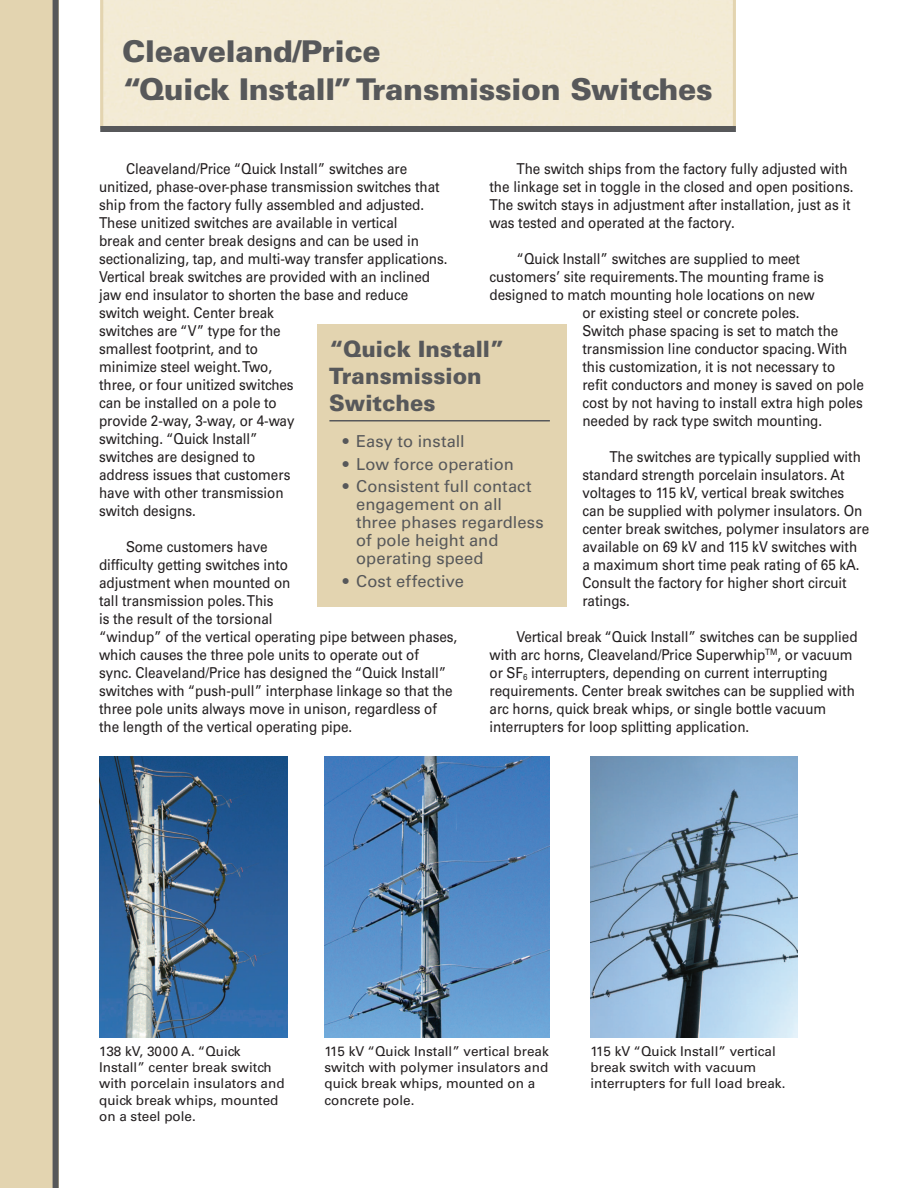
<style>
.page{position:relative;width:918px;height:1188px;background:#fff}
.page>*{position:absolute;margin:0;border:0;box-sizing:border-box;transform-origin:0 0}
.large_color_head_in{font:900 30px "Univers LT Std";letter-spacing:-.01em;color:#57585a}
.t1{font:900 22.5px/27px "Univers LT Std";color:#57585a}
.t2{font:16.5px/18px "Univers LT Std";letter-spacing:.005em;color:#57585a}
.Paragraph_Style_1{font:15px/18px "Univers LT Std";letter-spacing:-.005em;color:#231f20;scale:.9 1}
.t3{font:13.5px/16.2px "Univers LT Std";color:#231f20}
</style>
<div class="page">
<div style="left:317px;top:324px;width:249px;height:283px;background:#e3d4b0"></div>
<img style="left:99px;top:756px;width:189px;height:282px">
<img style="left:324px;top:756px;width:226px;height:282px">
<img style="left:591px;top:756px;width:206px;height:282px">
<div style="left:100px;top:0;width:636px;height:126px;background:#f3ebd5"></div>
<div style="left:100px;top:126px;width:636px;height:6px;background:#57585a"></div>
<div style="left:0;top:0;width:59px;height:1188px;background:#e3d4b0"></div>
<div style="left:53px;top:0;width:6px;height:1188px;background:#57585a"></div>
<hr style="left:329px;top:420px;width:221px;height:2px;background:#57585a">
<p class="large_color_head_in" style="left:122px;top:33px;width:260px">Cleaveland/Price</p>
<p class="large_color_head_in" style="left:122px;top:70px;width:592px">“Quick Install” Transmission Switches</p>
<p class="Paragraph_Style_1" style="left:99px;top:160px;width:389px;text-indent:27px">Cleaveland/Price “Quick Install” switches are unitized, phase-over-phase transmission switches that ship from the factory fully assembled and adjusted.<br>These unitized switches are available in vertical<br>break and center break designs and can be used in sectionalizing, tap, and multi-way transfer applications.<br>Vertical break switches are provided with an inclined jaw end insulator to shorten the base and reduce switch weight. Center break<br>switches are “V” type for the<br>smallest footprint, and to<br>minimize steel weight. Two,<br>three, or four unitized switches<br>can be installed on a pole to<br>provide 2-way, 3-way, or 4-way<br>switching. “Quick Install”<br>switches are designed to<br>address issues that customers<br>have with other transmission<br>switch designs.</p>
<p class="Paragraph_Style_1" style="left:99px;top:538px;width:400px;text-indent:27px">Some customers have<br>difficulty getting switches into<br>adjustment when mounted on<br>tall transmission poles. This<br>is the result of the torsional<br>“windup” of the vertical operating pipe between phases, which causes the three pole units to operate out of<br>sync. Cleaveland/Price has designed the “Quick Install” switches with “push-pull” interphase linkage so that the three pole units always move in unison, regardless of the length of the vertical operating pipe.</p>
<p class="Paragraph_Style_1" style="left:490px;top:160px;width:406px;text-indent:27px">The switch ships from the factory fully adjusted with the linkage set in toggle in the closed and open positions.<br>The switch stays in adjustment after installation, just as it was tested and operated at the factory.</p>
<p class="Paragraph_Style_1" style="left:517px;top:250px;width:317px">“Quick Install” switches are supplied to meet</p>
<p class="Paragraph_Style_1" style="left:490px;top:268px;width:373px">customers’ site requirements. The mounting frame is</p>
<p class="Paragraph_Style_1" style="left:490px;top:286px;width:363px">designed to match mounting hole locations on new</p>
<p class="Paragraph_Style_1" style="left:582px;top:304px;width:243px">or existing steel or concrete poles.</p>
<p class="Paragraph_Style_1" style="left:582px;top:322px;width:286px">Switch phase spacing is set to match the</p>
<p class="Paragraph_Style_1" style="left:582px;top:340px;width:296px">transmission line conductor spacing. With</p>
<p class="Paragraph_Style_1" style="left:582px;top:358px;width:282px">this customization, it is not necessary to</p>
<p class="Paragraph_Style_1" style="left:582px;top:376px;width:314px">refit conductors and money is saved on pole</p>
<p class="Paragraph_Style_1" style="left:582px;top:394px;width:313px">cost by not having to install extra high poles</p>
<p class="Paragraph_Style_1" style="left:582px;top:412px;width:268px">needed by rack type switch mounting.</p>
<p class="Paragraph_Style_1" style="left:582px;top:448px;width:320px;text-indent:27px">The switches are typically supplied with standard strength porcelain insulators. At voltages to 115 kV, vertical break switches can be supplied with polymer insulators. On center break switches, polymer insulators are available on 69 kV and 115 kV switches with<br>a maximum short time peak rating of 65 kA.<br>Consult the factory for higher short circuit ratings.</p>
<p class="Paragraph_Style_1" style="left:490px;top:628px;width:410px;text-indent:27px">Vertical break “Quick Install” switches can be supplied with arc horns, Cleaveland/Price Superwhip<sup>TM</sup>, or vacuum or SF<sub>6</sub> interrupters, depending on current interrupting requirements. Center break switches can be supplied with arc horns, quick break whips, or single bottle vacuum interrupters for loop splitting application.</p>
<p class="t1" style="left:329px;top:335px;width:177px">“Quick Install”<br>Transmission<br>Switches</p>
<p class="t2" style="left:343px;top:432px;width:124px">• Easy to install</p>
<p class="t2" style="left:343px;top:455px;width:173px">• Low force operation</p>
<p class="t2" style="left:356px;top:477px;width:189px;text-indent:-14px">• Consistent full contact engagement on all three phases regardless of pole height and operating speed</p>
<p class="t2" style="left:343px;top:572px;width:123px">• Cost effective</p>
<p class="t3" style="left:99px;top:1043px;width:187px">138 kV, 3000 A. “Quick<br>Install” center break switch with porcelain insulators and quick break whips, mounted on a steel pole.</p>
<p class="t3" style="left:324px;top:1043px;width:226px">115 kV “Quick Install” vertical break switch with polymer insulators and quick break whips, mounted on a concrete pole.</p>
<p class="t3" style="left:591px;top:1043px;width:196px">115 kV “Quick Install” vertical break switch with vacuum interrupters for full load break.</p>
</div>
